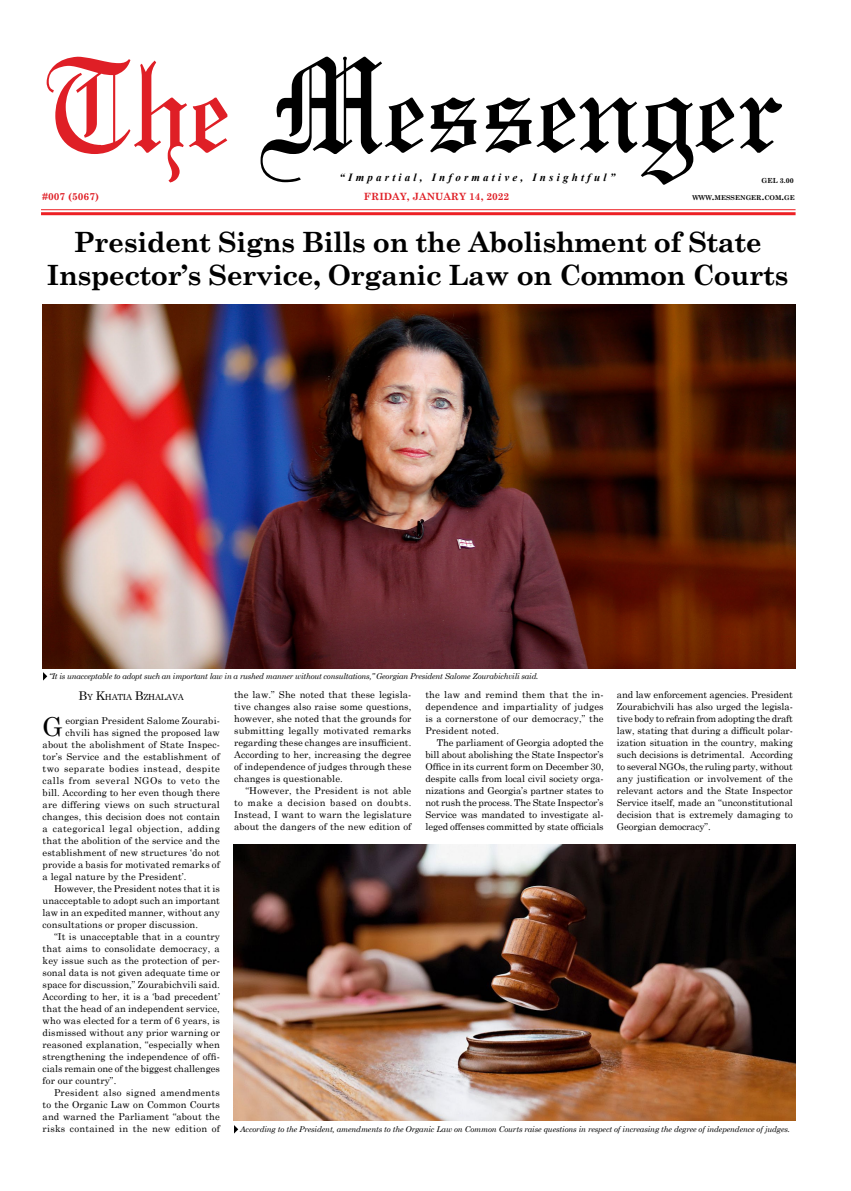
<style>
.page{position:relative;width:851px;height:1191px;background:#fff}
.page>*{position:absolute;margin:0;border:0;box-sizing:border-box;transform-origin:0 0}
.t1{font:700 28px/33px "Century Schoolbook";letter-spacing:-.02em;color:#000;text-align:center}
.t2{font:26.1px "Century Schoolbook";color:#000}
.t3{font:italic 700 11px "Times New Roman";letter-spacing:.29em;color:#000}
.t4{font:700 10px "Century Schoolbook";color:#df1f26}
.t5{font:9.5px/12px "Century Schoolbook";letter-spacing:.01em;color:#000;text-align:justify}
.t6{font:9.5px "Century Schoolbook";letter-spacing:.04em;color:#000}
.t7{font:9.5px "Century Schoolbook";letter-spacing:.03em;color:#000}
.t8{font:9.5px "Century Schoolbook";letter-spacing:.045em;color:#000}
.t9{font:8.4px "Century Schoolbook";letter-spacing:-.03em;color:#000}
.t10{font:italic 8px "Century Schoolbook";letter-spacing:-.02em;color:#000}
.t11{font:700 7px "Century Schoolbook";color:#000}
.t12{font:700 6.7px "Century Schoolbook";color:#000}
.s1{font-size:9.5px}
.s2{font-size:12px}
</style>
<div class="page">
<svg style="left:260px;top:57px;width:522px;height:128px"></svg>
<svg style="left:47px;top:57px;width:180px;height:125px"></svg>
<hr style="left:41px;top:209px;width:754px;height:1px;background:#ed2024">
<hr style="left:41px;top:212px;width:754px;height:3px;background:#ed2024">
<img style="left:234px;top:844px;width:561px;height:276px">
<img style="left:43px;top:305px;width:752px;height:363px">
<svg style="left:43px;top:672px;width:4px;height:8px"></svg>
<svg style="left:234px;top:1125px;width:4px;height:8px"></svg>
<p class="t3" style="left:339px;top:169px;width:277px">“Impartial, Informative, Insightful”</p>
<p class="t4" style="left:42px;top:189px;width:58px">#007 (5067)</p>
<p class="t4" style="left:364px;top:189px;width:147px">FRIDAY, JANUARY 14, 2022</p>
<p class="t11" style="left:761px;top:175px;width:34px">GEL 3.00</p>
<p class="t12" style="left:692px;top:192px;width:104px">WWW<span class="s1">.</span>MESSENGER<span class="s1">.</span>COM<span class="s1">.</span>GE</p>
<h1 class="t1" style="left:47px;top:224px;width:743px">President Signs Bills on the Abolishment of State<br>Inspector’s Service, Organic Law on Common Courts</h1>
<p class="t10" style="left:49px;top:669px;width:491px">“It is unacceptable to adopt such an important law in a rushed manner without consultations,” Georgian President Salome Zourabichvili said.</p>
<p class="t9" style="left:79px;top:689px;width:107px"><span class="s2">B</span>Y <span class="s2">K</span>HATIA <span class="s2">B</span>ZHALAVA</p>
<h2 class="t2" style="left:43px;top:704px;width:22px">G</h2>
<p class="t5" style="left:66px;top:713px;width:156px">eorgian President Salome Zourabi-</p>
<p class="t5" style="left:66px;top:725px;width:156px">chvili has signed the proposed law</p>
<p class="t5" style="left:43px;top:737px;width:179px">about the abolishment of State Inspec-</p>
<p class="t5" style="left:43px;top:749px;width:179px">tor’s Service and the establishment of</p>
<p class="t6" style="left:43px;top:760px;width:179px">two separate bodies instead, despite</p>
<p class="t6" style="left:43px;top:772px;width:179px">calls from several NGOs to veto the</p>
<p class="t5" style="left:43px;top:785px;width:179px">bill. According to her even though there</p>
<p class="t5" style="left:43px;top:797px;width:179px">are differing views on such structural</p>
<p class="t5" style="left:43px;top:809px;width:179px">changes, this decision does not contain</p>
<p class="t8" style="left:43px;top:820px;width:179px">a categorical legal objection, adding</p>
<p class="t5" style="left:43px;top:833px;width:179px">that the abolition of the service and the</p>
<p class="t5" style="left:43px;top:845px;width:179px">establishment of new structures ‘do not</p>
<p class="t5" style="left:43px;top:857px;width:179px">provide a basis for motivated remarks of</p>
<p class="t5" style="left:43px;top:869px;width:145px">a legal nature by the President’.</p>
<p class="t5" style="left:54px;top:881px;width:167px">However, the President notes that it is</p>
<p class="t5" style="left:43px;top:893px;width:179px">unacceptable to adopt such an important</p>
<p class="t5" style="left:43px;top:905px;width:179px">law in an expedited manner, without any</p>
<p class="t5" style="left:43px;top:917px;width:157px">consultations or proper discussion.</p>
<p class="t5" style="left:54px;top:929px;width:167px">“It is unacceptable that in a country</p>
<p class="t5" style="left:43px;top:941px;width:179px">that aims to consolidate democracy, a</p>
<p class="t5" style="left:43px;top:953px;width:179px">key issue such as the protection of per-</p>
<p class="t5" style="left:43px;top:965px;width:179px">sonal data is not given adequate time or</p>
<p class="t5" style="left:43px;top:977px;width:179px">space for discussion,” Zourabichvili said.</p>
<p class="t5" style="left:43px;top:989px;width:179px">According to her, it is a ‘bad precedent’</p>
<p class="t5" style="left:43px;top:1001px;width:179px">that the head of an independent service,</p>
<p class="t5" style="left:43px;top:1013px;width:179px">who was elected for a term of 6 years, is</p>
<p class="t5" style="left:43px;top:1025px;width:179px">dismissed without any prior warning or</p>
<p class="t5" style="left:43px;top:1037px;width:179px">reasoned explanation, “especially when</p>
<p class="t5" style="left:43px;top:1049px;width:179px">strengthening the independence of offi-</p>
<p class="t5" style="left:43px;top:1061px;width:179px">cials remain one of the biggest challenges</p>
<p class="t5" style="left:43px;top:1073px;width:75px">for our country”.</p>
<p class="t7" style="left:54px;top:1084px;width:167px">President also signed amendments</p>
<p class="t5" style="left:43px;top:1097px;width:179px">to the Organic Law on Common Courts</p>
<p class="t5" style="left:43px;top:1109px;width:179px">and warned the Parliament “about the</p>
<p class="t7" style="left:43px;top:1120px;width:179px">risks contained in the new edition of</p>
<p class="t5" style="left:234px;top:687px;width:179px">the law.” She noted that these legisla&shy;tive changes also raise some questions, however, she noted that the grounds for submitting legally motivated remarks regarding these changes are insufficient.<br>According to her, increasing the degree of independence of judges through these changes is questionable.</p>
<p class="t5" style="left:234px;top:783px;width:179px;text-indent:11px">“However, the President is not able to make a decision based on doubts.<br>Instead, I want to warn the legislature about the dangers of the new edition of</p>
<p class="t5" style="left:425px;top:687px;width:180px">the law and remind them that the in&shy;dependence and impartiality of judges is a cornerstone of our democracy,” the President noted.</p>
<p class="t5" style="left:425px;top:735px;width:180px;text-indent:11px">The parliament of Georgia adopted the bill about abolishing the State Inspector’s Office in its current form on December 30, despite calls from local civil society orga&shy;nizations and Georgia’s partner states to not rush the process. The State Inspector’s Service was mandated to investigate al&shy;leged offenses committed by state officials</p>
<p class="t5" style="left:616px;top:687px;width:177px">and law enforcement agencies. President Zourabichvili has also urged the legisla&shy;tive body to refrain from adopting the draft law, stating that during a difficult polar&shy;ization situation in the country, making such decisions is detrimental. According to several NGOs, the ruling party, without any justification or involvement of the relevant actors and the State Inspector Service itself, made an “unconstitutional decision that is extremely damaging to Georgian democracy”.</p>
<p class="t10" style="left:240px;top:1122px;width:551px">According to the President, amendments to the Organic Law on Common Courts raise questions in respect of increasing the degree of independence of judges.</p>
</div>
